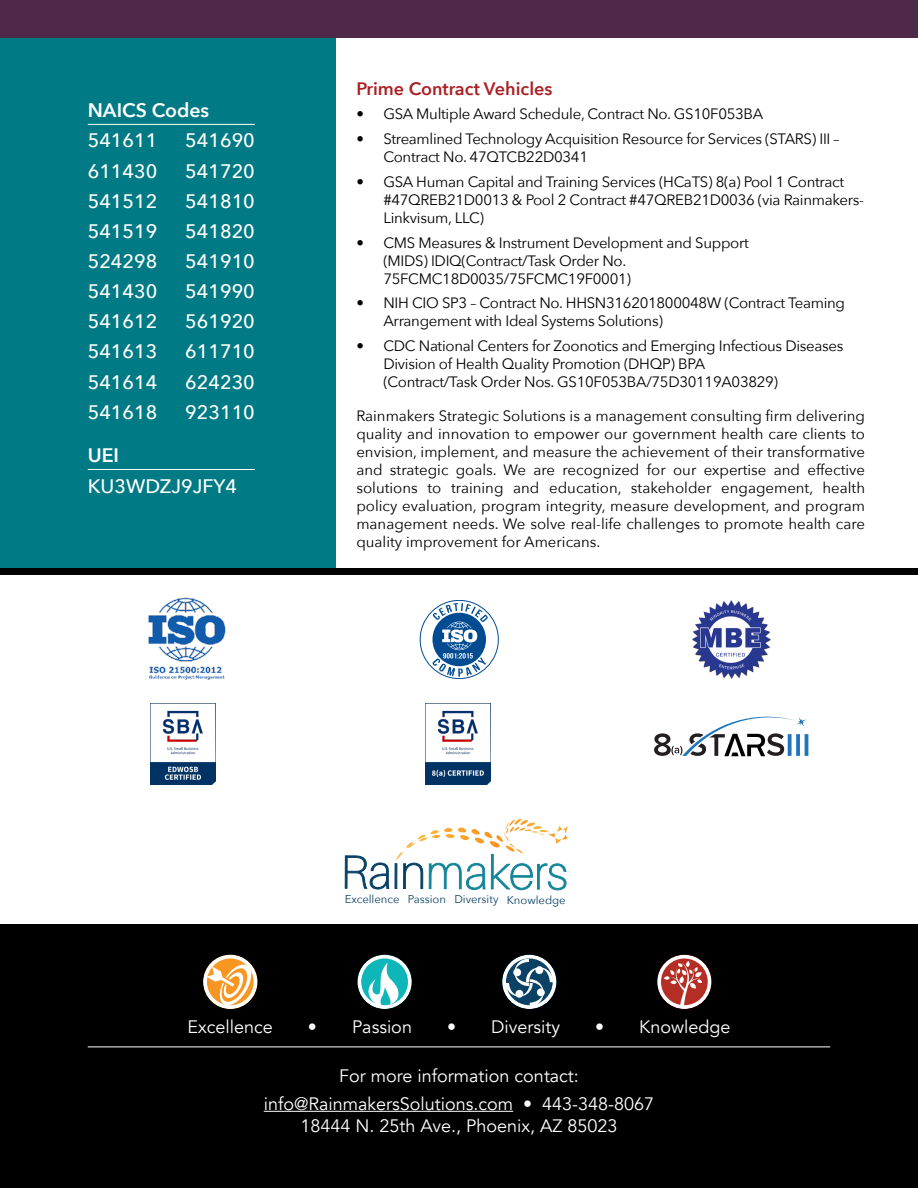
<style>
.page{position:relative;width:918px;height:1188px;background:#fff}
.page>*{position:absolute;margin:0;border:0;box-sizing:border-box;transform-origin:0 0}
.t1{font:500 19.5px "Avenir Next";color:#fff}
.t2{font:600 19.5px "Avenir Next";color:#fff}
.t3{font:18px/21.6px "Avenir";color:#fff;text-align:center}
.t4{font:600 18px "Avenir Next";color:#ab2024}
.t5{font:15px/18px "Avenir Next";letter-spacing:-.02em;color:#000}
.t6{font:11.25px "Avenir Next";letter-spacing:-.01em;color:#084167}
</style>
<div class="page">
<div style="left:0;top:30px;width:336px;height:542px;background:#007a84"></div>
<hr style="left:88px;top:124px;width:167px;height:1px;background:#fff">
<hr style="left:88px;top:469px;width:167px;height:1px;background:#fff">
<img style="left:148px;top:597px;width:78px;height:83px">
<img style="left:151px;top:703px;width:65px;height:81px">
<img style="left:425px;top:703px;width:65px;height:81px">
<div style="left:420px;top:600px;width:79px;height:79px;border:1px solid #004b91;border-radius:50%"></div>
<svg style="left:432px;top:603px;width:56px;height:74px"></svg>
<img style="left:692px;top:600px;width:78px;height:79px">
<svg style="left:345px;top:856px;width:44px;height:33px"></svg>
<div style="left:395px;top:864px;width:2px;height:25px;border:1px solid #084167"></div>
<svg style="left:396px;top:819px;width:172px;height:71px"></svg>
<div style="left:0;top:568px;width:918px;height:7px;background:#000"></div>
<svg style="left:654px;top:716px;width:154px;height:40px"></svg>
<div style="left:0;top:924px;width:918px;height:264px;background:#000"></div>
<svg style="left:203px;top:955px;width:54px;height:54px"></svg>
<svg style="left:357px;top:955px;width:55px;height:54px"></svg>
<svg style="left:502px;top:955px;width:54px;height:54px"></svg>
<svg style="left:657px;top:955px;width:55px;height:54px"></svg>
<hr style="left:88px;top:1047px;width:742px;height:1px;background:#fff">
<hr style="left:264px;top:1111px;width:249px;height:1px;background:#fff">
<div style="left:0;top:0;width:918px;height:38px;background:#4f2948"></div>
<p class="t2" style="left:88px;top:94px;width:123px">NAICS Codes</p>
<p class="t1" style="left:88px;top:124px;width:71px">541611</p>
<p class="t1" style="left:88px;top:154px;width:71px">611430</p>
<p class="t1" style="left:88px;top:184px;width:71px">541512</p>
<p class="t1" style="left:88px;top:214px;width:71px">541519</p>
<p class="t1" style="left:88px;top:245px;width:71px">524298</p>
<p class="t1" style="left:88px;top:275px;width:71px">541430</p>
<p class="t1" style="left:88px;top:305px;width:71px">541612</p>
<p class="t1" style="left:88px;top:335px;width:71px">541613</p>
<p class="t1" style="left:88px;top:365px;width:71px">541614</p>
<p class="t1" style="left:88px;top:395px;width:71px">541618</p>
<p class="t1" style="left:185px;top:124px;width:71px">541690</p>
<p class="t1" style="left:185px;top:154px;width:71px">541720</p>
<p class="t1" style="left:185px;top:184px;width:71px">541810</p>
<p class="t1" style="left:185px;top:214px;width:71px">541820</p>
<p class="t1" style="left:185px;top:245px;width:71px">541910</p>
<p class="t1" style="left:185px;top:275px;width:71px">541990</p>
<p class="t1" style="left:185px;top:305px;width:71px">561920</p>
<p class="t1" style="left:185px;top:335px;width:71px">611710</p>
<p class="t1" style="left:185px;top:365px;width:71px">624230</p>
<p class="t1" style="left:185px;top:395px;width:71px">923110</p>
<p class="t2" style="left:88px;top:439px;width:33px">UEI</p>
<p class="t1" style="left:88px;top:469px;width:151px">KU3WDZJ9JFY4</p>
<h2 class="t4" style="left:356px;top:73px;width:198px">Prime Contract Vehicles</h2>
<p class="t5" style="left:356px;top:105px;width:408px">• GSA Multiple Award Schedule, Contract No. GS10F053BA</p>
<p class="t5" style="left:383px;top:129px;width:458px;text-indent:-27px">• Streamlined Technology Acquisition Resource for Services (STARS) III –<br>Contract No. 47QTCB22D0341</p>
<p class="t5" style="left:383px;top:172px;width:482px;text-indent:-27px">• GSA Human Capital and Training Services (HCaTS) 8(a) Pool 1 Contract #47QREB21D0013 &amp; Pool 2 Contract #47QREB21D0036 (via Rainmakers-<br>Linkvisum, LLC)</p>
<p class="t5" style="left:383px;top:233px;width:367px;text-indent:-27px">• CMS Measures &amp; Instrument Development and Support (MIDS) IDIQ(Contract/Task Order No.<br>75FCMC18D0035/75FCMC19F0001)</p>
<p class="t5" style="left:383px;top:294px;width:463px;text-indent:-27px">• NIH CIO SP3 – Contract No. HHSN316201800048W (Contract Teaming<br>Arrangement with Ideal Systems Solutions)</p>
<p class="t5" style="left:383px;top:336px;width:462px;text-indent:-27px">• CDC National Centers for Zoonotics and Emerging Infectious Diseases<br>Division of Health Quality Promotion (DHQP) BPA<br>(Contract/Task Order Nos. GS10F053BA/75D30119A03829)</p>
<p class="t5" style="left:356px;top:407px;width:510px;text-align:justify">Rainmakers Strategic Solutions is a management consulting firm delivering quality and innovation to empower our government health care clients to envision, implement, and measure the achievement of their transformative and strategic goals. We are recognized for our expertise and effective solutions to training and education, stakeholder engagement, health policy evaluation, program integrity, measure development, and program management needs. We solve real-life challenges to promote health care quality improvement for Americans.</p>
<p class="t6" style="left:345px;top:890px;width:223px">Excellence Passion Diversity Knowledge</p>
<p class="t3" style="left:188px;top:1016px;width:87px">Excellence</p>
<p class="t3" style="left:308px;top:1016px;width:106px">• Passion</p>
<p class="t3" style="left:447px;top:1016px;width:114px">• Diversity</p>
<p class="t3" style="left:595px;top:1016px;width:137px">• Knowledge</p>
<p class="t3" style="left:339px;top:1065px;width:241px">For more information contact:</p>
<p class="t3" style="left:264px;top:1093px;width:392px">info@RainmakersSolutions.com • 443-348-8067<br>18444 N. 25th Ave., Phoenix, AZ 85023</p>
</div>
